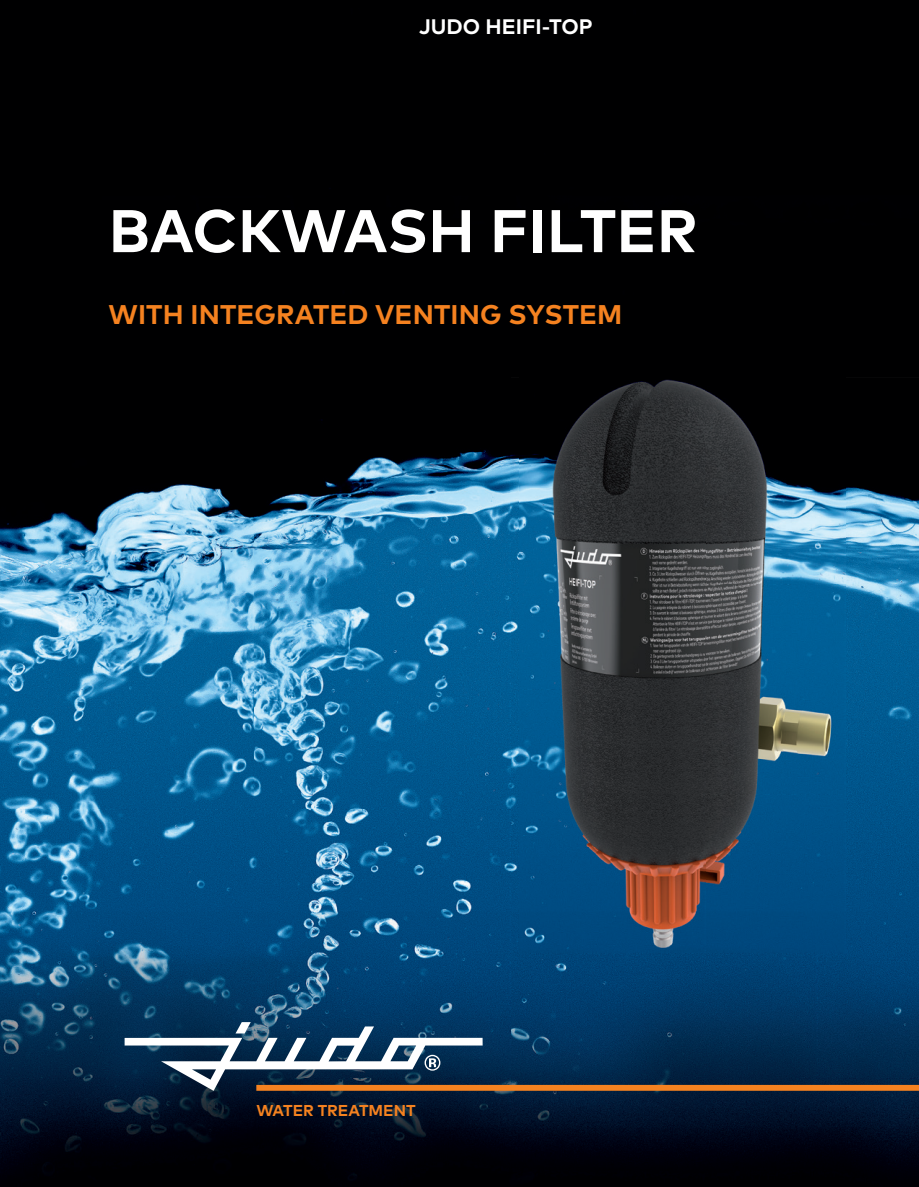
<style>
.page{position:relative;width:919px;height:1187px;background:#fff}
.page>*{position:absolute;margin:0;border:0;box-sizing:border-box;transform-origin:0 0}
.t1{font:700 60px "Mark Pro";letter-spacing:.005em;color:#fff}
.t2{font:700 27px "Mark Pro";letter-spacing:.005em;color:#f58220}
.t3{font:700 21px "Mark Pro";color:#fff}
.t4{font:700 15.75px "Mark Pro";color:#f58220}
</style>
<div class="page">
<div style="left:0;top:0;width:765px;height:269px;background:#000001"></div>
<div style="left:765px;top:0;width:153px;height:377px;background:#000001"></div>
<img style="left:0;top:269px;width:510px;height:917px">
<div style="left:510px;top:269px;width:256px;height:108px;background:#000001"></div>
<img style="left:510px;top:377px;width:51px;height:809px">
<img style="left:817px;top:377px;width:101px;height:809px">
<img style="left:561px;top:952px;width:256px;height:234px">
<svg style="left:125px;top:1022px;width:357px;height:68px"></svg>
<div style="left:256px;top:1084px;width:662px;height:6px;background:#f58220"></div>
<img style="left:519px;top:374px;width:326px;height:578px">
<p class="t3" style="left:419px;top:10px;width:175px">JUDO HEIFI-TOP</p>
<h1 class="t1" style="left:109px;top:185px;width:590px">BACKWASH FILTER</h1>
<p class="t2" style="left:108px;top:294px;width:515px">WITH INTEGRATED VENTING SYSTEM</p>
<p class="t4" style="left:256px;top:1098px;width:161px">WATER TREATMENT</p>
</div>
